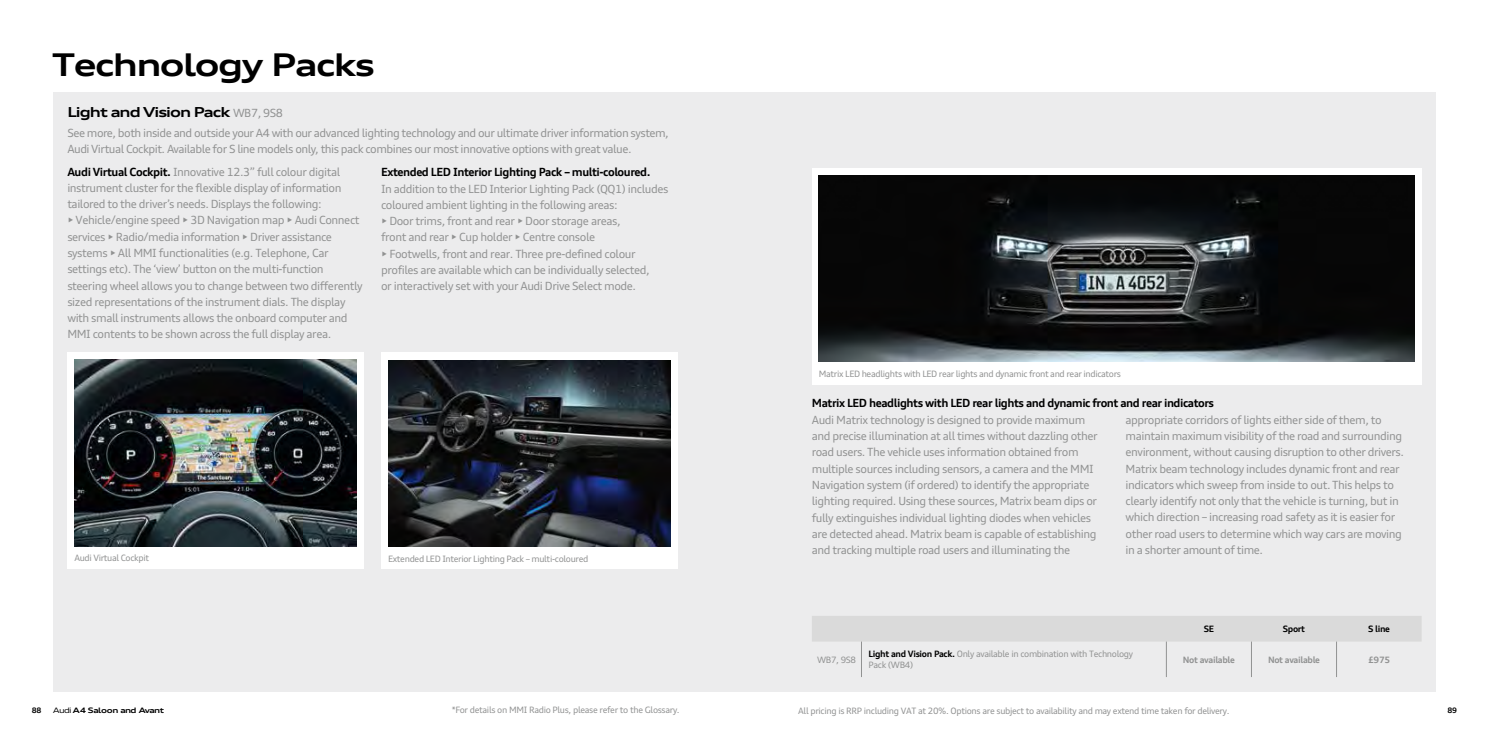
<style>
.page{position:relative;width:1489px;height:745px;background:#fff}
.page>*{position:absolute;margin:0;border:0;box-sizing:border-box;transform-origin:0 0}
.t1{font:700 expanded 31.25px "Audi Type";letter-spacing:-.05em;color:#000}
.t2{font:700 expanded 13.75px "Audi Type";letter-spacing:-.07em;color:#000}
.t3{font:11.25px/16.2px "Audi Type";letter-spacing:-.04em;color:#919292}
.t4{font:700 11.25px "Audi Type";letter-spacing:-.04em;color:#000}
.t5{font:8.75px/10.5px "Audi Type";letter-spacing:-.04em;color:#919292}
.t6{font:700 8.75px "Audi Type";letter-spacing:-.04em;color:#919292}
.t7{font:700 8.75px "Audi Type";letter-spacing:-.04em;color:#000}
.t8{font:700 expanded 7.5px "Audi Type";letter-spacing:-.045em;color:#000}
.t9{font:700 7.5px "Audi Type";color:#000}
.s1{font-weight:400;font-stretch:normal;font-size:11.25px;color:#919292}
.s2{font-weight:700;color:#000}
.s3{font-weight:400}
</style>
<div class="page">
<div style="left:53px;top:92px;width:1382px;height:599px;background:#ececed"></div>
<div style="left:381px;top:352px;width:296px;height:216px;background:#fff"></div>
<img style="left:388px;top:360px;width:282px;height:186px">
<div style="left:67px;top:352px;width:296px;height:216px;background:#fff"></div>
<img style="left:74px;top:359px;width:282px;height:187px">
<div style="left:811px;top:168px;width:610px;height:216px;background:#fff"></div>
<img style="left:818px;top:175px;width:596px;height:186px">
<div style="left:812px;top:616px;width:609px;height:25px;background:#dadada"></div>
<hr style="left:861px;top:641px;width:1px;height:35px;background:#919292">
<hr style="left:1166px;top:641px;width:1px;height:35px;background:#919292">
<hr style="left:1251px;top:641px;width:1px;height:35px;background:#919292">
<hr style="left:1336px;top:641px;width:1px;height:35px;background:#919292">
<h1 class="t1" style="left:52px;top:43px;width:324px">Technology Packs</h1>
<p class="t2" style="left:67px;top:102px;width:217px">Light and Vision Pack <span class="s1">WB7, 9S8</span></p>
<p class="t3" style="left:67px;top:124px;width:603px">See more, both inside and outside your A4 with our advanced lighting technology and our ultimate driver information system,<br>Audi Virtual Cockpit. Available for S line models only, this pack combines our most innovative options with great value.</p>
<p class="t3" style="left:67px;top:163px;width:297px"><span class="s2">Audi Virtual Cockpit.</span> Innovative 12.3” full colour digital instrument cluster for the flexible display of information tailored to the driver’s needs. Displays the following:<br>► Vehicle/engine speed ► 3D Navigation map ► Audi Connect services ► Radio/media information ► Driver assistance systems ► All MMI functionalities (e.g. Telephone, Car settings etc). The ‘view’ button on the multi-function steering wheel allows you to change between two differently sized representations of the instrument dials. The display with small instruments allows the onboard computer and MMI contents to be shown across the full display area.</p>
<p class="t4" style="left:381px;top:165px;width:271px">Extended LED Interior Lighting Pack – multi-coloured.</p>
<p class="t3" style="left:381px;top:180px;width:289px">In addition to the LED Interior Lighting Pack (QQ1) includes coloured ambient lighting in the following areas:<br>► Door trims, front and rear ► Door storage areas,<br>front and rear ► Cup holder ► Centre console<br>► Footwells, front and rear. Three pre-defined colour profiles are available which can be individually selected,<br>or interactively set with your Audi Drive Select mode.</p>
<p class="t5" style="left:74px;top:552px;width:76px">Audi Virtual Cockpit</p>
<p class="t5" style="left:388px;top:553px;width:202px">Extended LED Interior Lighting Pack – multi-coloured</p>
<p class="t5" style="left:818px;top:368px;width:304px">Matrix LED headlights with LED rear lights and dynamic front and rear indicators</p>
<p class="t4" style="left:811px;top:395px;width:403px">Matrix LED headlights with LED rear lights and dynamic front and rear indicators</p>
<p class="t3" style="left:811px;top:411px;width:287px">Audi Matrix technology is designed to provide maximum and precise illumination at all times without dazzling other road users. The vehicle uses information obtained from multiple sources including sensors, a camera and the MMI Navigation system (if ordered) to identify the appropriate lighting required. Using these sources, Matrix beam dips or fully extinguishes individual lighting diodes when vehicles are detected ahead. Matrix beam is capable of establishing and tracking multiple road users and illuminating the</p>
<p class="t3" style="left:1125px;top:411px;width:280px">appropriate corridors of lights either side of them, to maintain maximum visibility of the road and surrounding environment, without causing disruption to other drivers.<br>Matrix beam technology includes dynamic front and rear indicators which sweep from inside to out. This helps to clearly identify not only that the vehicle is turning, but in which direction – increasing road safety as it is easier for other road users to determine which way cars are moving in a shorter amount of time.</p>
<p class="t7" style="left:1203px;top:623px;width:12px">SE</p>
<p class="t7" style="left:1282px;top:623px;width:24px">Sport</p>
<p class="t7" style="left:1368px;top:623px;width:23px">S line</p>
<p class="t5" style="left:817px;top:653px;width:41px">WB7, 9S8</p>
<p class="t5" style="left:868px;top:648px;width:266px"><span class="s2">Light and Vision Pack.</span> Only available in combination with Technology<br>Pack (WB4)</p>
<p class="t6" style="left:1182px;top:653px;width:53px">Not available</p>
<p class="t6" style="left:1267px;top:653px;width:53px">Not available</p>
<p class="t6" style="left:1367px;top:653px;width:24px">£975</p>
<p class="t9" style="left:32px;top:705px;width:11px">88</p>
<p class="t8" style="left:53px;top:705px;width:112px"><span class="s3">Audi</span> A4 Saloon and Avant</p>
<p class="t5" style="left:451px;top:704px;width:229px">*For details on MMI Radio Plus, please refer to the Glossary.</p>
<p class="t9" style="left:1447px;top:705px;width:11px">89</p>
<p class="t5" style="left:798px;top:705px;width:433px">All pricing is RRP including VAT at 20%. Options are subject to availability and may extend time taken for delivery.</p>
</div>
